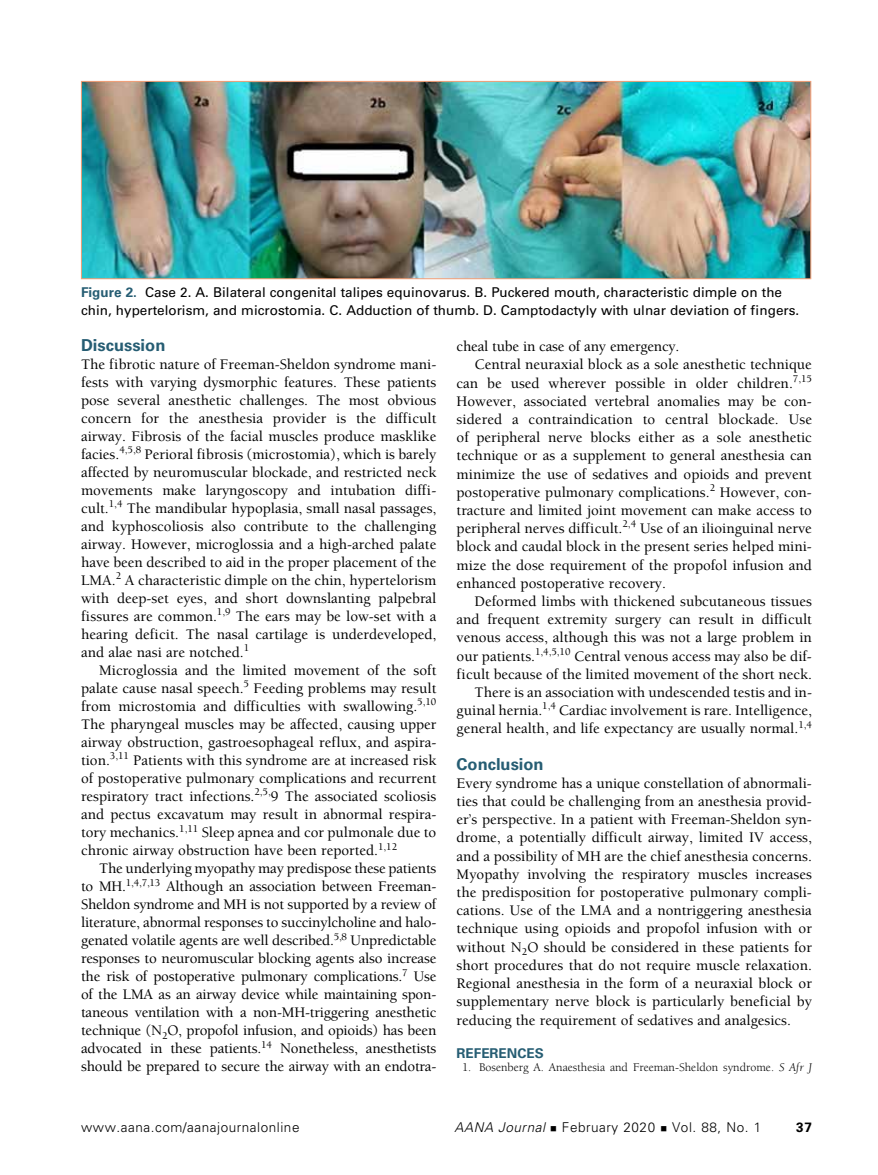
<style>
.page{position:relative;width:878px;height:1175px;background:#fff}
.page>*{position:absolute;margin:0;border:0;box-sizing:border-box;transform-origin:0 0}
.t1{font:700 16.5px "Univers";color:#265d73}
.t2{font:500 15px/18px "Berkeley";color:#000;text-align:justify}
.t3{font:13.5px/18px "Univers";color:#000}
.t4{font:300 13.5px "Univers";letter-spacing:.04em;color:#000}
.t5{font:700 13.5px "Univers";color:#265d73}
.t6{font:700 13.5px "Univers";color:#000}
.t7{font:12px "Berkeley";color:#000}
.s1{font-weight:700;color:#265d73}
.s2{font-style:italic}
</style>
<div class="page">
<img style="left:83px;top:83px;width:726px;height:194px">
<div style="left:81px;top:81px;width:730px;height:198px;border:1px solid #f49f77"></div>
<p class="t3" style="left:81px;top:283px;width:719px"><span class="s1">Figure 2.</span> Case 2. A. Bilateral congenital talipes equinovarus. B. Puckered mouth, characteristic dimple on the chin, hypertelorism, and microstomia. C. Adduction of thumb. D. Camptodactyly with ulnar deviation of fingers.</p>
<p class="t1" style="left:81px;top:336px;width:86px">Discussion</p>
<p class="t2" style="left:81px;top:356px;width:357px">The fibrotic nature of Freeman-Sheldon syndrome mani&shy;fests with varying dysmorphic features. These patients pose several anesthetic challenges. The most obvious concern for the anesthesia provider is the difficult airway. Fibrosis of the facial muscles produce masklike facies.<sup>4,5,8</sup> Perioral fibrosis (microstomia), which is barely affected by neuromuscular blockade, and restricted neck movements make laryngoscopy and intubation diffi&shy;cult.<sup>1,4</sup> The mandibular hypoplasia, small nasal passages, and kyphoscoliosis also contribute to the challenging airway. However, microglossia and a high-arched palate have been described to aid in the proper placement of the LMA.<sup>2</sup> A characteristic dimple on the chin, hypertelorism with deep-set eyes, and short downslanting palpebral fissures are common.<sup>1,9</sup> The ears may be low-set with a hearing deficit. The nasal cartilage is underdeveloped, and alae nasi are notched.<sup>1</sup></p>
<p class="t2" style="left:81px;top:662px;width:357px;text-indent:18px">Microglossia and the limited movement of the soft palate cause nasal speech.<sup>5</sup> Feeding problems may result from microstomia and difficulties with swallowing.<sup>5,10<br></sup>The pharyngeal muscles may be affected, causing upper airway obstruction, gastroesophageal reflux, and aspira&shy;tion.<sup>3,11</sup> Patients with this syndrome are at increased risk of postoperative pulmonary complications and recurrent respiratory tract infections.<sup>2,5,</sup>9 The associated scoliosis and pectus excavatum may result in abnormal respira&shy;tory mechanics.<sup>1,11</sup> Sleep apnea and cor pulmonale due to chronic airway obstruction have been reported.<sup>1,12</sup></p>
<p class="t2" style="left:81px;top:860px;width:357px;text-indent:18px">The underlying myopathy may predispose these patients to MH.<sup>1,4,7,13</sup> Although an association between Freeman-Sheldon syndrome and MH is not supported by a review of literature, abnormal responses to succinylcholine and halo&shy;genated volatile agents are well described.<sup>5,8</sup> Unpredictable responses to neuromuscular blocking agents also increase the risk of postoperative pulmonary complications.<sup>7</sup> Use of the LMA as an airway device while maintaining spon&shy;taneous ventilation with a non-MH-triggering anesthetic technique (N<sub>2</sub>O, propofol infusion, and opioids) has been advocated in these patients.<sup>14</sup> Nonetheless, anesthetists should be prepared to secure the airway with an endotra-</p>
<p class="t2" style="left:456px;top:338px;width:224px">cheal tube in case of any emergency.</p>
<p class="t2" style="left:474px;top:356px;width:339px">Central neuraxial block as a sole anesthetic technique</p>
<p class="t2" style="left:456px;top:374px;width:357px">can be used wherever possible in older children.<sup>7,15</sup></p>
<p class="t2" style="left:456px;top:392px;width:357px">However, associated vertebral anomalies may be con-</p>
<p class="t2" style="left:456px;top:410px;width:357px">sidered a contraindication to central blockade. Use</p>
<p class="t2" style="left:456px;top:429px;width:357px">of peripheral nerve blocks either as a sole anesthetic</p>
<p class="t2" style="left:456px;top:447px;width:357px">technique or as a supplement to general anesthesia can</p>
<p class="t2" style="left:456px;top:465px;width:357px">minimize the use of sedatives and opioids and prevent</p>
<p class="t2" style="left:456px;top:483px;width:357px">postoperative pulmonary complications.<sup>2</sup> However, con-</p>
<p class="t2" style="left:456px;top:501px;width:357px">tracture and limited joint movement can make access to</p>
<p class="t2" style="left:456px;top:520px;width:357px">peripheral nerves difficult.<sup>2,4</sup> Use of an ilioinguinal nerve</p>
<p class="t2" style="left:456px;top:538px;width:357px">block and caudal block in the present series helped mini-</p>
<p class="t2" style="left:456px;top:556px;width:357px">mize the dose requirement of the propofol infusion and</p>
<p class="t2" style="left:456px;top:574px;width:211px">enhanced postoperative recovery.</p>
<p class="t2" style="left:474px;top:592px;width:339px">Deformed limbs with thickened subcutaneous tissues</p>
<p class="t2" style="left:456px;top:611px;width:357px">and frequent extremity surgery can result in difficult</p>
<p class="t2" style="left:456px;top:629px;width:357px">venous access, although this was not a large problem in</p>
<p class="t2" style="left:456px;top:647px;width:357px">our patients.<sup>1,4,5,10</sup> Central venous access may also be dif-</p>
<p class="t2" style="left:456px;top:665px;width:357px">ficult because of the limited movement of the short neck.</p>
<p class="t2" style="left:474px;top:683px;width:339px">There is an association with undescended testis and in-</p>
<p class="t2" style="left:456px;top:702px;width:357px">guinal hernia.<sup>1,4</sup> Cardiac involvement is rare. Intelligence,</p>
<p class="t2" style="left:456px;top:720px;width:357px">general health, and life expectancy are usually normal.<sup>1,4</sup></p>
<p class="t1" style="left:456px;top:754px;width:89px">Conclusion</p>
<p class="t2" style="left:456px;top:774px;width:357px">Every syndrome has a unique constellation of abnormali&shy;ties that could be challenging from an anesthesia provid&shy;er’s perspective. In a patient with Freeman-Sheldon syn&shy;drome, a potentially difficult airway, limited IV access, and a possibility of MH are the chief anesthesia concerns.<br>Myopathy involving the respiratory muscles increases the predisposition for postoperative pulmonary compli&shy;cations. Use of the LMA and a nontriggering anesthesia technique using opioids and propofol infusion with or without N<sub>2</sub>O should be considered in these patients for short procedures that do not require muscle relaxation.<br>Regional anesthesia in the form of a neuraxial block or supplementary nerve block is particularly beneficial by reducing the requirement of sedatives and analgesics.</p>
<p class="t5" style="left:456px;top:1045px;width:89px">REFERENCES</p>
<p class="t7" style="left:462px;top:1061px;width:351px">1. Bosenberg A. Anaesthesia and Freeman-Sheldon syndrome. <span class="s2">S Afr J</span></p>
<p class="t4" style="left:81px;top:1119px;width:220px">www.aana.com/aanajournalonline</p>
<p class="t4" style="left:454px;top:1119px;width:308px"><span class="s2">AANA Journal</span> ■ February 2020 ■ Vol. 88, No. 1</p>
<p class="t6" style="left:796px;top:1119px;width:17px">37</p>
</div>
